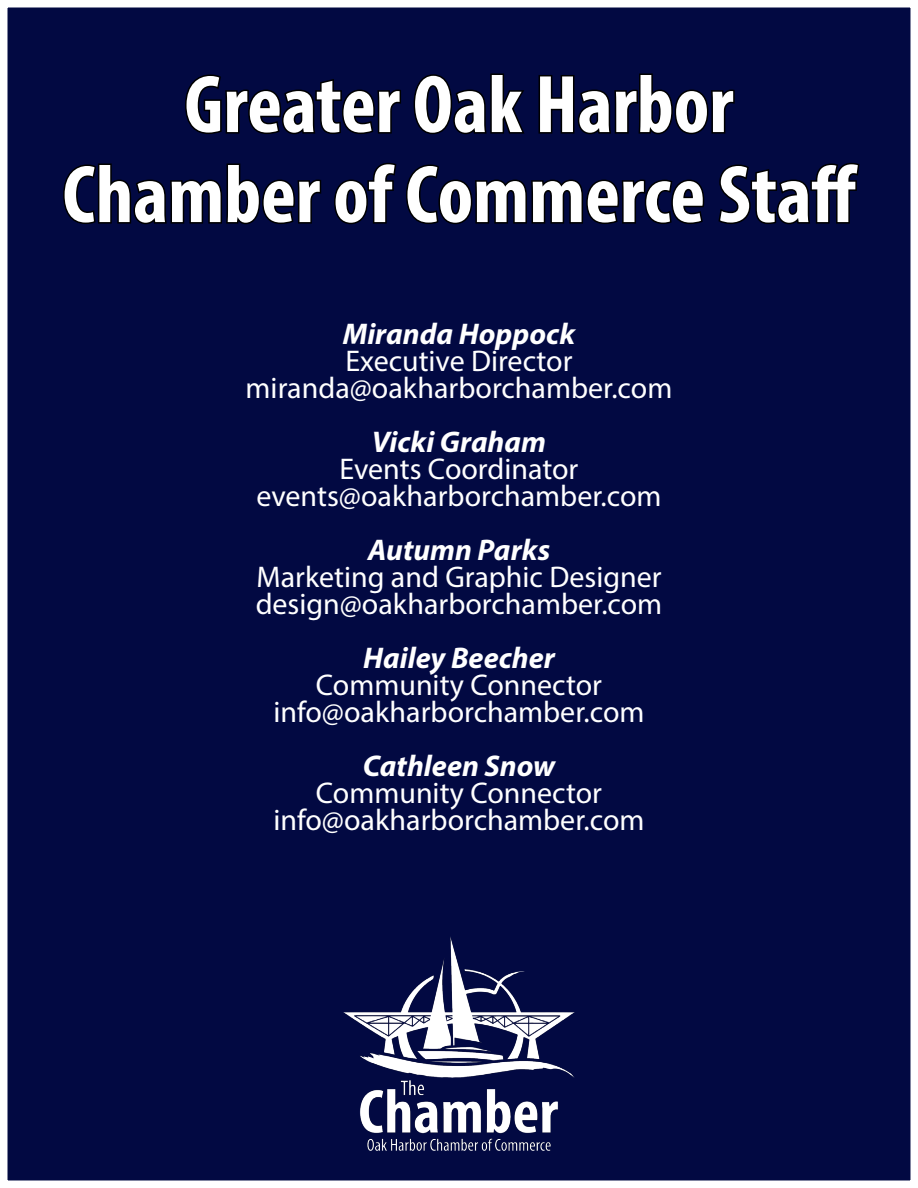
<style>
.page{position:relative;width:918px;height:1188px;background:#fff}
.page>*{position:absolute;margin:0;border:0;box-sizing:border-box;transform-origin:0 0}
.t1{font:700 condensed 82.5px "Myriad Pro";color:#fff}
.t2{font:30px "Myriad Pro";color:#fff}
.t3{font:italic 700 30px "Myriad Pro";color:#fff}
</style>
<div class="page">
<div style="left:7px;top:7px;width:904px;height:1174px;background:#020942"></div>
<svg style="left:186px;top:73px;width:217px;height:63px;background:#010630"></svg>
<svg style="left:412px;top:72px;width:115px;height:64px;background:#010630"></svg>
<svg style="left:537px;top:72px;width:199px;height:64px;background:#010630"></svg>
<svg style="left:62px;top:162px;width:261px;height:64px;background:#010630"></svg>
<svg style="left:333px;top:161px;width:65px;height:65px;background:#010631"></svg>
<svg style="left:404px;top:163px;width:302px;height:63px;background:#010631"></svg>
<svg style="left:716px;top:161px;width:145px;height:65px;background:#01062f"></svg>
<img style="left:338px;top:931px;width:242px;height:225px">
<p class="t1" style="left:184px;top:53px;width:551px">Greater Oak Harbor</p>
<p class="t1" style="left:63px;top:143px;width:797px">Chamber of Commerce Staff</p>
<p class="t3" style="left:343px;top:314px;width:234px">Miranda Hoppock</p>
<p class="t2" style="left:345px;top:342px;width:229px">Executive Director</p>
<p class="t2" style="left:246px;top:369px;width:428px">miranda@oakharborchamber.com</p>
<p class="t3" style="left:372px;top:422px;width:176px">Vicki Graham</p>
<p class="t2" style="left:340px;top:450px;width:240px">Events Coordinator</p>
<p class="t2" style="left:256px;top:477px;width:407px">events@oakharborchamber.com</p>
<p class="t3" style="left:368px;top:530px;width:184px">Autumn Parks</p>
<p class="t2" style="left:256px;top:558px;width:407px">Marketing and Graphic Designer</p>
<p class="t2" style="left:256px;top:585px;width:408px">design@oakharborchamber.com</p>
<p class="t3" style="left:363px;top:638px;width:193px">Hailey Beecher</p>
<p class="t2" style="left:316px;top:666px;width:288px">Community Connector</p>
<p class="t2" style="left:273px;top:693px;width:373px">info@oakharborchamber.com</p>
<p class="t3" style="left:363px;top:746px;width:194px">Cathleen Snow</p>
<p class="t2" style="left:316px;top:774px;width:288px">Community Connector</p>
<p class="t2" style="left:273px;top:801px;width:373px">info@oakharborchamber.com</p>
</div>
